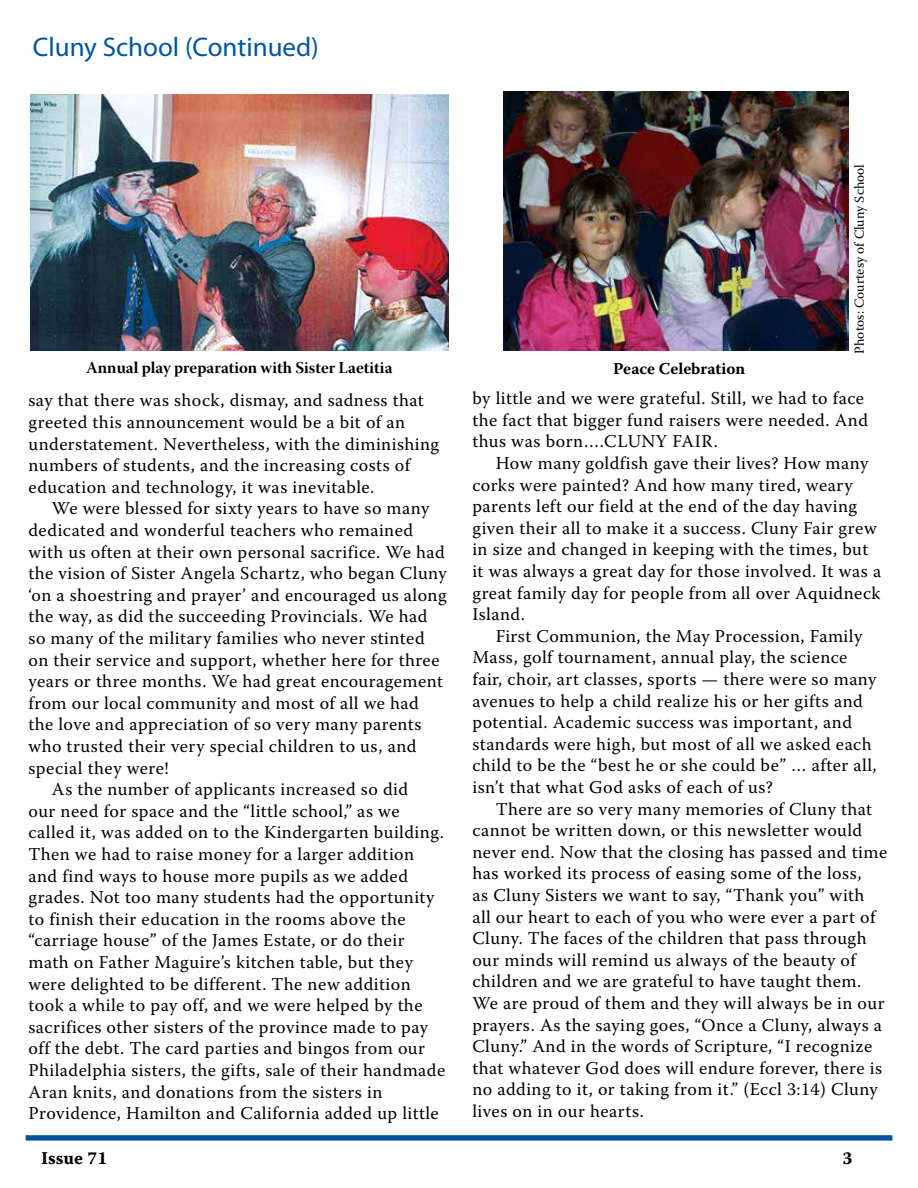
<style>
.page{position:relative;width:918px;height:1188px;background:#fff}
.page>*{position:absolute;margin:0;border:0;box-sizing:border-box;transform-origin:0 0}
.t1{font:27px "Myriad Pro";color:#0055a1}
.t2{font:18px/21.6px "Warnock Pro";letter-spacing:.025em;color:#000}
.t3{font:18px "Warnock Pro Bold Capt";color:#000}
.t4{font:16.5px "Warnock Pro Bold Subh";color:#000}
.t5{font:700 16.5px "Warnock Pro";color:#000}
.t6{font:13.5px "Warnock Pro";color:#000}
</style>
<div class="page">
<svg style="left:26px;top:1135px;width:866px;height:6px;fill:#0055a1"></svg>
<img style="left:30px;top:94px;width:419px;height:257px">
<img style="left:503px;top:92px;width:346px;height:259px">
<h1 class="t1" style="left:33px;top:30px;width:288px">Cluny School (Continued)</h1>
<p class="t4" style="left:86px;top:358px;width:308px">Annual play preparation with Sister Laetitia</p>
<p class="t5" style="left:613px;top:359px;width:134px">Peace Celebration</p>
<p class="t6" style="left:851px;top:354px;width:191px;rotate:-90deg">Photos: Courtesy of Cluny School</p>
<p class="t2" style="left:28px;top:389px;width:412px">say that there was shock, dismay, and sadness that greeted this announcement would be a bit of an understatement. Nevertheless, with the diminishing numbers of students, and the increasing costs of education and technology, it was inevitable.</p>
<p class="t2" style="left:52px;top:497px;width:379px">We were blessed for sixty years to have so many</p>
<p class="t2" style="left:28px;top:519px;width:386px">dedicated and wonderful teachers who remained</p>
<p class="t2" style="left:28px;top:541px;width:418px">with us often at their own personal sacrifice. We had</p>
<p class="t2" style="left:28px;top:562px;width:420px">the vision of Sister Angela Schartz, who began Cluny</p>
<p class="t2" style="left:28px;top:584px;width:420px">‘on a shoestring and prayer’ and encouraged us along</p>
<p class="t2" style="left:28px;top:605px;width:401px">the way, as did the succeeding Provincials. We had</p>
<p class="t2" style="left:28px;top:627px;width:398px">so many of the military families who never stinted</p>
<p class="t2" style="left:28px;top:649px;width:413px">on their service and support, whether here for three</p>
<p class="t2" style="left:28px;top:670px;width:416px">years or three months. We had great encouragement</p>
<p class="t2" style="left:28px;top:692px;width:392px">from our local community and most of all we had</p>
<p class="t2" style="left:28px;top:713px;width:395px">the love and appreciation of so very many parents</p>
<p class="t2" style="left:28px;top:735px;width:390px">who trusted their very special children to us, and</p>
<p class="t2" style="left:28px;top:757px;width:142px">special they were!</p>
<p class="t2" style="left:52px;top:778px;width:358px">As the number of applicants increased so did</p>
<p class="t2" style="left:28px;top:800px;width:373px">our need for space and the “little school,” as we</p>
<p class="t2" style="left:28px;top:821px;width:417px">called it, was added on to the Kindergarten building.</p>
<p class="t2" style="left:28px;top:843px;width:387px">Then we had to raise money for a larger addition</p>
<p class="t2" style="left:28px;top:865px;width:381px">and find ways to house more pupils as we added</p>
<p class="t2" style="left:28px;top:886px;width:407px">grades. Not too many students had the opportunity</p>
<p class="t2" style="left:28px;top:908px;width:379px">to finish their education in the rooms above the</p>
<p class="t2" style="left:28px;top:929px;width:378px">“carriage house” of the James Estate, or do their</p>
<p class="t2" style="left:28px;top:951px;width:386px">math on Father Maguire’s kitchen table, but they</p>
<p class="t2" style="left:28px;top:973px;width:384px">were delighted to be different. The new addition</p>
<p class="t2" style="left:28px;top:994px;width:396px">took a while to pay off, and we were helped by the</p>
<p class="t2" style="left:28px;top:1016px;width:401px">sacrifices other sisters of the province made to pay</p>
<p class="t2" style="left:28px;top:1037px;width:398px">off the debt. The card parties and bingos from our</p>
<p class="t2" style="left:28px;top:1059px;width:418px">Philadelphia sisters, the gifts, sale of their handmade</p>
<p class="t2" style="left:28px;top:1081px;width:355px">Aran knits, and donations from the sisters in</p>
<p class="t2" style="left:28px;top:1102px;width:412px">Providence, Hamilton and California added up little</p>
<p class="t2" style="left:472px;top:387px;width:397px">by little and we were grateful. Still, we had to face the fact that bigger fund raisers were needed. And thus was born….CLUNY FAIR.</p>
<p class="t2" style="left:472px;top:452px;width:410px;text-indent:23px">How many goldfish gave their lives? How many corks were painted? And how many tired, weary parents left our field at the end of the day having given their all to make it a success. Cluny Fair grew in size and changed in keeping with the times, but it was always a great day for those involved. It was a great family day for people from all over Aquidneck Island.</p>
<p class="t2" style="left:472px;top:625px;width:406px;text-indent:23px">First Communion, the May Procession, Family Mass, golf tournament, annual play, the science fair, choir, art classes, sports — there were so many avenues to help a child realize his or her gifts and potential. Academic success was important, and standards were high, but most of all we asked each child to be the “best he or she could be” … after all, isn’t that what God asks of each of us?</p>
<p class="t2" style="left:472px;top:798px;width:416px;text-indent:23px">There are so very many memories of Cluny that cannot be written down, or this newsletter would never end. Now that the closing has passed and time has worked its process of easing some of the loss,<br>as Cluny Sisters we want to say, “Thank you” with all our heart to each of you who were ever a part of Cluny. The faces of the children that pass through our minds will remind us always of the beauty of children and we are grateful to have taught them.<br>We are proud of them and they will always be in our prayers. As the saying goes, “Once a Cluny, always a Cluny.” And in the words of Scripture, “I recognize that whatever God does will endure forever, there is no adding to it, or taking from it.” (Eccl 3:14) Cluny lives on in our hearts.</p>
<p class="t3" style="left:41px;top:1148px;width:68px">Issue 71</p>
<p class="t3" style="left:842px;top:1148px;width:12px">3</p>
</div>
